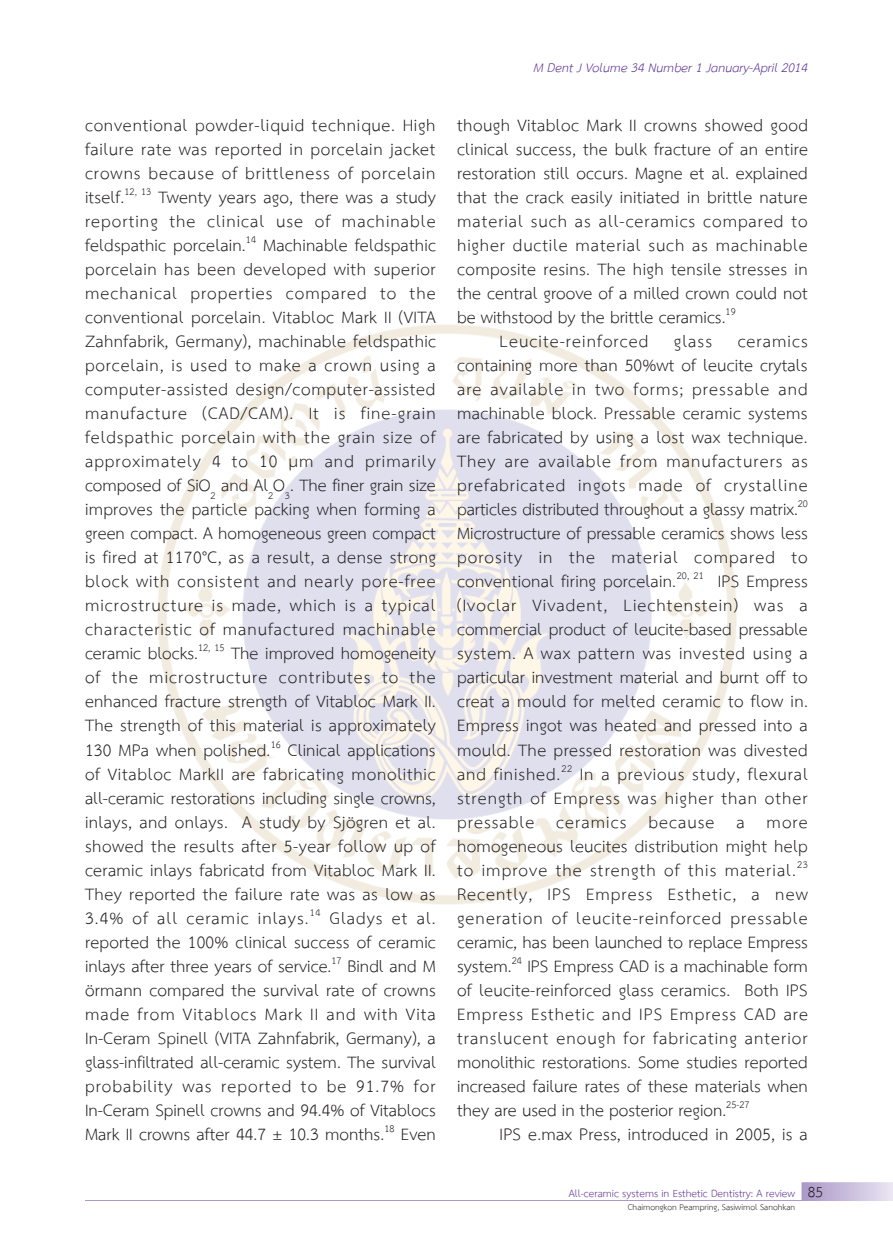
<style>
.page{position:relative;width:893px;height:1251px;background:#fff}
.page>*{position:absolute;margin:0;border:0;box-sizing:border-box;transform-origin:0 0}
.t1{font:24px/24px "TH Sarabun PSK";letter-spacing:.01em;color:#231f20;text-align:justify}
.t2{font:24px "TH Sarabun PSK";letter-spacing:.045em;color:#231f20}
.t3{font:24px "TH Sarabun PSK";letter-spacing:.04em;color:#231f20}
.t4{font:24px "TH Sarabun PSK";letter-spacing:.035em;color:#231f20}
.t5{font:24px "TH Sarabun PSK";letter-spacing:.03em;color:#231f20}
.t6{font:italic 18px "TH Sarabun PSK";color:#5b2e91}
.t7{font:15px "TH Sarabun PSK";color:#5b2e91}
.t8{font:12px "TH Sarabun PSK";color:#231f20}
.s1{font-size:21px;color:#231f20}
</style>
<div class="page">
<svg style="left:801px;top:1182px;width:92px;height:18px;background:#cabedd"></svg>
<hr style="left:85px;top:1199px;width:716px;height:1px;background:#ac99c9">
<img style="left:157px;top:324px;width:580px;height:581px">
<p class="t6" style="left:534px;top:57px;width:276px">M Dent J Volume 34 Number 1 January-April 2014</p>
<p class="t1" style="left:85px;top:114px;width:353px">conventional powder-liquid technique. High failure rate was reported in porcelain jacket crowns because of brittleness of porcelain itself.<sup>12,</sup> <sup>13</sup> Twenty years ago, there was a study reporting the clinical use of machinable feldspathic porcelain.<sup>14</sup> Machinable feldspathic porcelain has been developed with superior mechanical properties compared to the conventional porcelain. Vitabloc Mark II (VITA Zahnfabrik, Germany), machinable feldspathic porcelain, is used to make a crown using a computer-assisted design/computer-assisted manufacture (CAD/CAM). It is fine-grain feldspathic porcelain with the grain size of approximately 4 to 10 µm and primarily composed of SiO<sub>2</sub> and Al<sub>2</sub>O<sub>3</sub>. The finer grain size improves the particle packing when forming a green compact. A homogeneous green compact is fired at 1170°C, as a result, a dense strong block with consistent and nearly pore-free microstructure is made, which is a typical characteristic of manufactured machinable ceramic blocks.<sup>12,</sup> <sup>15</sup> The improved homogeneity of the microstructure contributes to the enhanced fracture strength of Vitabloc Mark II.<br>The strength of this material is approximately 130 MPa when polished.<sup>16</sup> Clinical applications of Vitabloc MarkII are fabricating monolithic all-ceramic restorations including single crowns, inlays, and onlays. A study by Sjögren et al. showed the results after 5-year follow up of ceramic inlays fabricatd from Vitabloc Mark II.<br>They reported the failure rate was as low as 3.4% of all ceramic inlays.<sup>14</sup> Gladys et al. reported the 100% clinical success of ceramic inlays after three years of service.<sup>17</sup> Bindl and M örmann compared the survival rate of crowns made from Vitablocs Mark II and with Vita In-Ceram Spinell (VITA Zahnfabrik, Germany), a glass-infiltrated all-ceramic system. The survival probability was reported to be 91.7% for In-Ceram Spinell crowns and 94.4% of Vitablocs Mark II crowns after 44.7 ± 10.3 months.<sup>18</sup> Even</p>
<p class="t1" style="left:457px;top:114px;width:352px">though Vitabloc Mark II crowns showed good</p>
<p class="t1" style="left:457px;top:138px;width:353px">clinical success, the bulk fracture of an entire</p>
<p class="t1" style="left:457px;top:162px;width:352px">restoration still occurs. Magne et al. explained</p>
<p class="t1" style="left:457px;top:186px;width:352px">that the crack easily initiated in brittle nature</p>
<p class="t3" style="left:457px;top:207px;width:352px">material such as all-ceramics compared to</p>
<p class="t4" style="left:457px;top:231px;width:352px">higher ductile material such as machinable</p>
<p class="t1" style="left:457px;top:258px;width:352px">composite resins. The high tensile stresses in</p>
<p class="t1" style="left:457px;top:282px;width:352px">the central groove of a milled crown could not</p>
<p class="t1" style="left:457px;top:306px;width:280px">be withstood by the brittle ceramics.<sup>19</sup></p>
<p class="t2" style="left:500px;top:327px;width:310px">Leucite-reinforced glass ceramics</p>
<p class="t1" style="left:457px;top:354px;width:352px">containing more than 50%wt of leucite crytals</p>
<p class="t2" style="left:457px;top:375px;width:352px">are available in two forms; pressable and</p>
<p class="t1" style="left:457px;top:402px;width:352px">machinable block. Pressable ceramic systems</p>
<p class="t1" style="left:457px;top:426px;width:352px">are fabricated by using a lost wax technique.</p>
<p class="t2" style="left:457px;top:447px;width:352px">They are available from manufacturers as</p>
<p class="t2" style="left:457px;top:471px;width:352px">prefabricated ingots made of crystalline</p>
<p class="t1" style="left:457px;top:498px;width:352px">particles distributed throughout a glassy matrix.<sup>20</sup></p>
<p class="t1" style="left:457px;top:522px;width:352px">Microstructure of pressable ceramics shows less</p>
<p class="t2" style="left:457px;top:543px;width:352px">porosity in the material compared to</p>
<p class="t1" style="left:457px;top:570px;width:352px">conventional firing porcelain.<sup>20,</sup> <sup>21</sup> IPS Empress</p>
<p class="t2" style="left:457px;top:591px;width:352px">(Ivoclar Vivadent, Liechtenstein) was a</p>
<p class="t1" style="left:457px;top:618px;width:352px">commercial product of leucite-based pressable</p>
<p class="t5" style="left:457px;top:639px;width:352px">system. A wax pattern was invested using a</p>
<p class="t1" style="left:457px;top:666px;width:352px">particular investment material and burnt off to</p>
<p class="t1" style="left:457px;top:690px;width:352px">creat a mould for melted ceramic to flow in.</p>
<p class="t1" style="left:457px;top:714px;width:352px">Empress ingot was heated and pressed into a</p>
<p class="t1" style="left:457px;top:738px;width:352px">mould. The pressed restoration was divested</p>
<p class="t4" style="left:457px;top:759px;width:352px">and finished.<sup>22</sup> In a previous study, flexural</p>
<p class="t3" style="left:457px;top:783px;width:352px">strength of Empress was higher than other</p>
<p class="t2" style="left:457px;top:807px;width:352px">pressable ceramics because a more</p>
<p class="t1" style="left:457px;top:834px;width:352px">homogeneous leucites distribution might help</p>
<p class="t2" style="left:457px;top:855px;width:352px">to improve the strength of this material.<sup>23</sup></p>
<p class="t2" style="left:457px;top:879px;width:352px">Recently, IPS Empress Esthetic, a new</p>
<p class="t2" style="left:457px;top:903px;width:352px">generation of leucite-reinforced pressable</p>
<p class="t1" style="left:457px;top:930px;width:352px">ceramic, has been launched to replace Empress</p>
<p class="t1" style="left:457px;top:954px;width:352px">system.<sup>24</sup> IPS Empress CAD is a machinable form</p>
<p class="t1" style="left:457px;top:978px;width:352px">of leucite-reinforced glass ceramics. Both IPS</p>
<p class="t3" style="left:457px;top:999px;width:352px">Empress Esthetic and IPS Empress CAD are</p>
<p class="t3" style="left:457px;top:1023px;width:352px">translucent enough for fabricating anterior</p>
<p class="t1" style="left:457px;top:1050px;width:352px">monolithic restorations. Some studies reported</p>
<p class="t1" style="left:457px;top:1074px;width:352px">increased failure rates of these materials when</p>
<p class="t1" style="left:457px;top:1098px;width:294px">they are used in the posterior region.<sup>25-27</sup></p>
<p class="t1" style="left:500px;top:1122px;width:310px">IPS e.max Press, introduced in 2005, is a</p>
<p class="t7" style="left:569px;top:1184px;width:256px">All-ceramic systems in Esthetic Dentistry: A review <span class="s1">85</span></p>
<p class="t8" style="left:628px;top:1200px;width:169px">Chaimongkon Peampring, Sasiwimol Sanohkan</p>
</div>
